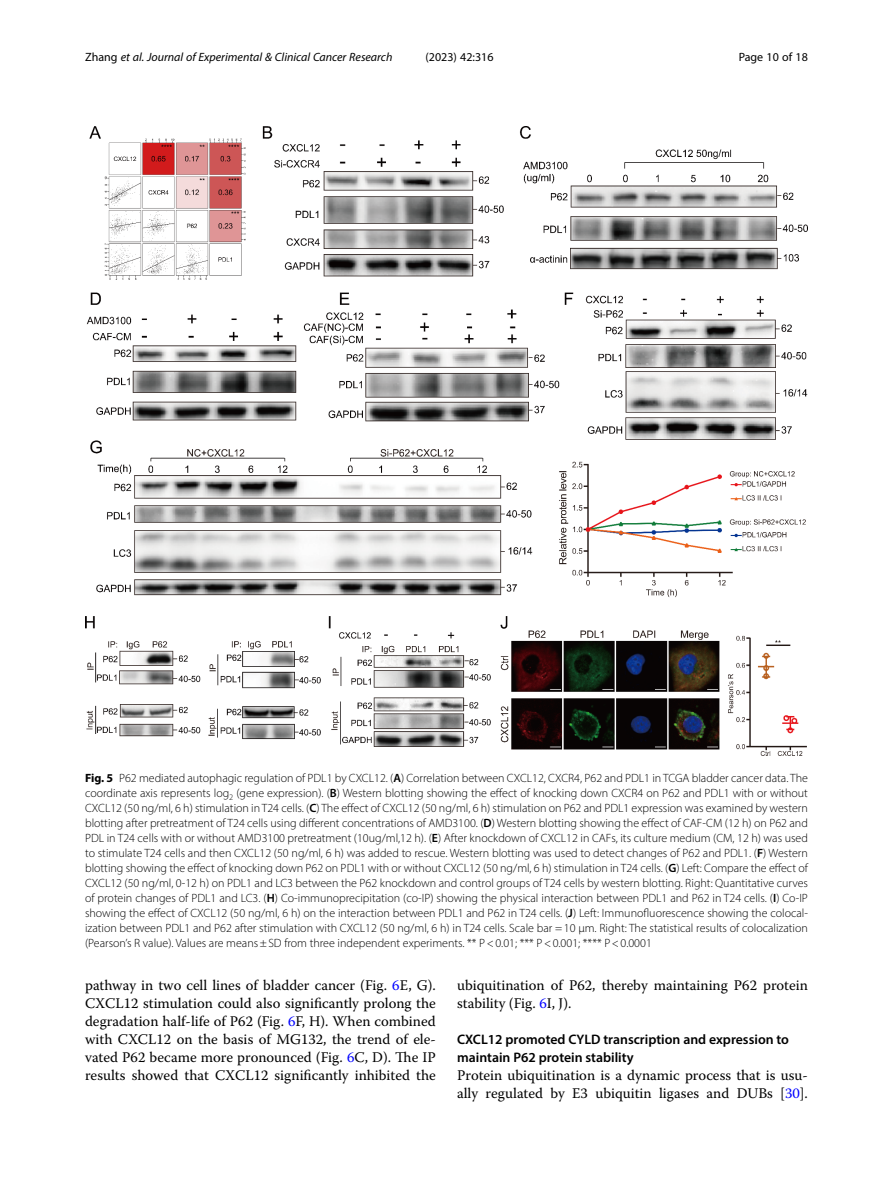
<style>
.page{position:relative;width:893px;height:1191px;background:#fff}
.page>*{position:absolute;margin:0;border:0;box-sizing:border-box;transform-origin:0 0}
.Body_Text{font:14.7px/18px "Warnock Pro";color:#000}
.Head_2{font:600 13.8px/18px "Myriad Pro";color:#000}
.Figure_Caption{font:300 12px/15px "Myriad Pro";color:#000;text-align:justify}
.t1{font:italic 12px "Myriad Pro";color:#000}
.t2{font:12px "Myriad Pro";color:#000}
.s1{font-style:normal}
.s2{font-weight:700}
.s3{font-weight:600}
.s4{color:#00f}
</style>
<div class="page">
<img style="left:85px;top:126px;width:723px;height:629px">
<p class="t1" style="left:85px;top:50px;width:309px"><span class="s1">Zhang</span> et al. Journal of Experimental &amp; Clinical Cancer Research</p>
<p class="t2" style="left:425px;top:50px;width:70px">(2023) 42:316</p>
<p class="t2" style="left:739px;top:50px;width:71px">Page 10 of 18</p>
<p class="Figure_Caption" style="left:85px;top:770px;width:724px"><span class="s2">Fig. 5</span> P62 mediated autophagic regulation of PDL1 by CXCL12. (<span class="s3">A</span>) Correlation between CXCL12, CXCR4, P62 and PDL1 in TCGA bladder cancer data. The coordinate axis represents log<sub>2</sub> (gene expression). (<span class="s3">B</span>) Western blotting showing the effect of knocking down CXCR4 on P62 and PDL1 with or without CXCL12 (50 ng/ml, 6 h) stimulation in T24 cells. (<span class="s3">C</span>) The effect of CXCL12 (50 ng/ml, 6 h) stimulation on P62 and PDL1 expression was examined by western blotting after pretreatment of T24 cells using different concentrations of AMD3100. (<span class="s3">D</span>) Western blotting showing the effect of CAF-CM (12 h) on P62 and PDL in T24 cells with or without AMD3100 pretreatment (10ug/ml,12 h). (<span class="s3">E</span>) After knockdown of CXCL12 in CAFs, its culture medium (CM, 12 h) was used to stimulate T24 cells and then CXCL12 (50 ng/ml, 6 h) was added to rescue. Western blotting was used to detect changes of P62 and PDL1. (<span class="s3">F</span>) Western blotting showing the effect of knocking down P62 on PDL1 with or without CXCL12 (50 ng/ml, 6 h) stimulation in T24 cells. (<span class="s3">G</span>) Left: Compare the effect of CXCL12 (50 ng/ml, 0-12 h) on PDL1 and LC3 between the P62 knockdown and control groups of T24 cells by western blotting. Right: Quantitative curves of protein changes of PDL1 and LC3. (<span class="s3">H</span>) Co-immunoprecipitation (co-IP) showing the physical interaction between PDL1 and P62 in T24 cells. (<span class="s3">I</span>) Co-IP showing the effect of CXCL12 (50 ng/ml, 6 h) on the interaction between PDL1 and P62 in T24 cells. (<span class="s3">J</span>) Left: Immunofluorescence showing the colocal&shy;ization between PDL1 and P62 after stimulation with CXCL12 (50 ng/ml, 6 h) in T24 cells. Scale bar =10 μm. Right: The statistical results of colocalization (Pearson’s R value). Values are means±SD from three independent experiments. ** P&lt;0.01; *** P&lt;0.001; **** P&lt;0.0001</p>
<p class="Body_Text" style="left:85px;top:976px;width:352px;text-align:justify">pathway in two cell lines of bladder cancer (Fig. <span class="s4">6</span>E, G).<br>CXCL12 stimulation could also significantly prolong the degradation half-life of P62 (Fig. <span class="s4">6</span>F, H). When combined with CXCL12 on the basis of MG132, the trend of ele&shy;vated P62 became more pronounced (Fig. <span class="s4">6</span>C, D). The IP results showed that CXCL12 significantly inhibited the</p>
<p class="Body_Text" style="left:457px;top:976px;width:352px">ubiquitination of P62, thereby maintaining P62 protein stability (Fig. <span class="s4">6</span>I, J).</p>
<p class="Head_2" style="left:457px;top:1030px;width:333px">CXCL12 promoted CYLD transcription and expression to maintain P62 protein stability</p>
<p class="Body_Text" style="left:457px;top:1066px;width:352px">Protein ubiquitination is a dynamic process that is usu&shy;ally regulated by E3 ubiquitin ligases and DUBs [<span class="s4">30</span>].</p>
</div>
